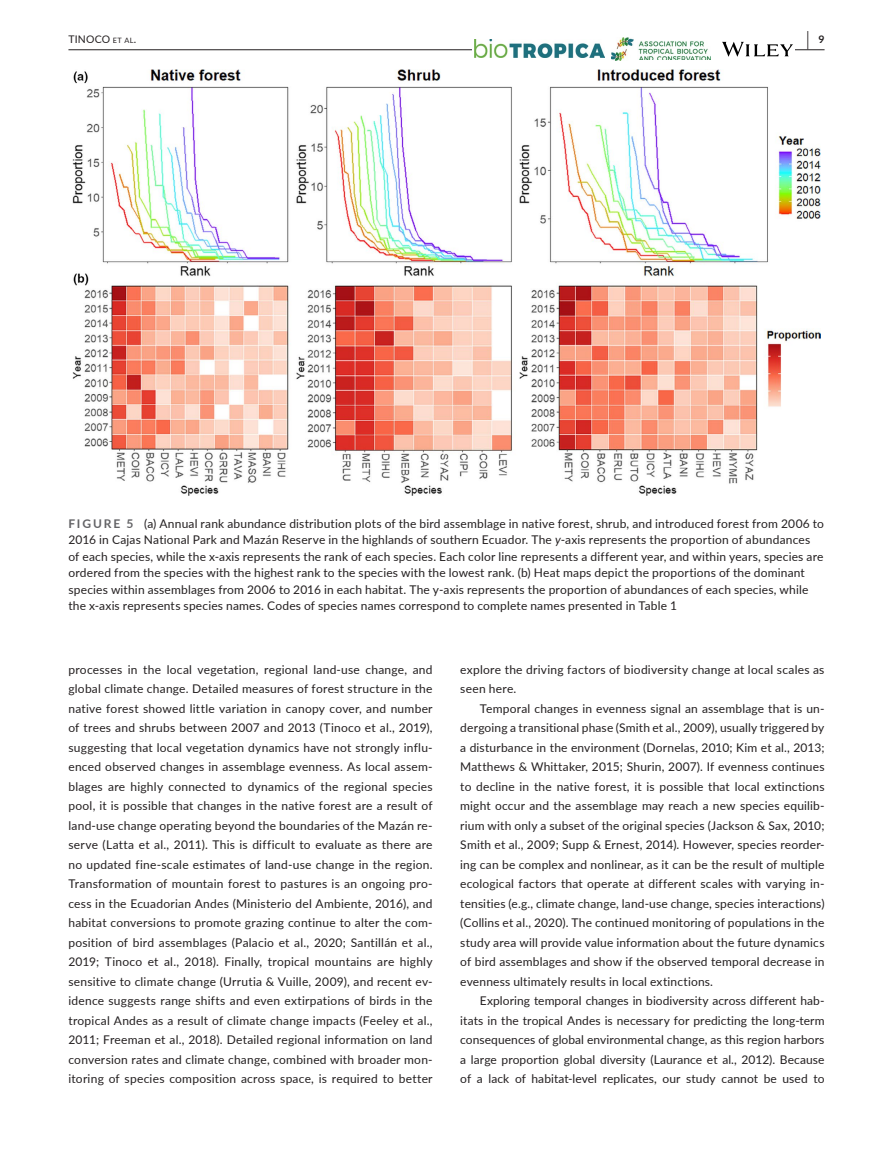
<style>
.page{position:relative;width:893px;height:1174px;background:#fff}
.page>*{position:absolute;margin:0;border:0;box-sizing:border-box;transform-origin:0 0}
.t1{font:700 19.5px "Lato";color:#231f20;scale:.43 1}
.t2{font:12px/19.5px "Lato";letter-spacing:.015em;color:#231f20;text-align:justify}
.t3{font:10.5px "Lato";letter-spacing:.02em;color:#231f20}
.s1{font-size:7.35px}
.s2{font-weight:700;color:#636366}
.s3{font-style:italic}
</style>
<div class="page">
<hr style="left:68px;top:49px;width:756px;height:1px;background:#231f20">
<div style="left:473px;top:35px;width:322px;height:28px;background:#fff"></div>
<img style="left:474px;top:39px;width:130px;height:19px">
<img style="left:638px;top:41px;width:72px;height:19px">
<img style="left:611px;top:38px;width:23px;height:23px">
<svg style="left:722px;top:42px;width:71px;height:15px"></svg>
<img style="left:72px;top:69px;width:749px;height:426px">
<p class="t3" style="left:68px;top:31px;width:69px">TINOCO <span class="s1">et al</span>.</p>
<h1 class="t1" style="left:807px;top:25px;width:43px">| <sup>9</sup></h1>
<p class="t2" style="left:68px;top:514px;width:757px;line-height:16.5px;text-align:left"><span class="s2">FIGURE 5</span> (a) Annual rank abundance distribution plots of the bird assemblage in native forest, shrub, and introduced forest from 2006 to 2016 in Cajas National Park and Mazán Reserve in the highlands of southern Ecuador. The <span class="s3">y</span>-axis represents the proportion of abundances of each species, while the x-axis represents the rank of each species. Each color line represents a different year, and within years, species are ordered from the species with the highest rank to the species with the lowest rank. (b) Heat maps depict the proportions of the dominant species within assemblages from 2006 to 2016 in each habitat. The y-axis represents the proportion of abundances of each species, while the x-axis represents species names. Codes of species names correspond to complete names presented in Table 1</p>
<p class="t2" style="left:68px;top:659px;width:366px">processes in the local vegetation, regional land-use change, and global climate change. Detailed measures of forest structure in the native forest showed little variation in canopy cover, and number of trees and shrubs between 2007 and 2013 (Tinoco et al., 2019), suggesting that local vegetation dynamics have not strongly influ&shy;enced observed changes in assemblage evenness. As local assem&shy;blages are highly connected to dynamics of the regional species pool, it is possible that changes in the native forest are a result of land-use change operating beyond the boundaries of the Mazán re&shy;serve (Latta et al., 2011). This is difficult to evaluate as there are no updated fine-scale estimates of land-use change in the region.<br>Transformation of mountain forest to pastures is an ongoing pro&shy;cess in the Ecuadorian Andes (Ministerio del Ambiente, 2016), and habitat conversions to promote grazing continue to alter the com&shy;position of bird assemblages (Palacio et al., 2020; Santillán et al., 2019; Tinoco et al., 2018). Finally, tropical mountains are highly sensitive to climate change (Urrutia &amp; Vuille, 2009), and recent ev&shy;idence suggests range shifts and even extirpations of birds in the tropical Andes as a result of climate change impacts (Feeley et al., 2011; Freeman et al., 2018). Detailed regional information on land conversion rates and climate change, combined with broader mon&shy;itoring of species composition across space, is required to better</p>
<p class="t2" style="left:460px;top:659px;width:366px">explore the driving factors of biodiversity change at local scales as seen here.</p>
<p class="t2" style="left:460px;top:698px;width:366px;text-indent:20px">Temporal changes in evenness signal an assemblage that is un&shy;dergoing a transitional phase (Smith et al., 2009), usually triggered by a disturbance in the environment (Dornelas, 2010; Kim et al., 2013; Matthews &amp; Whittaker, 2015; Shurin, 2007). If evenness continues to decline in the native forest, it is possible that local extinctions might occur and the assemblage may reach a new species equilib&shy;rium with only a subset of the original species (Jackson &amp; Sax, 2010; Smith et al., 2009; Supp &amp; Ernest, 2014). However, species reorder&shy;ing can be complex and nonlinear, as it can be the result of multiple ecological factors that operate at different scales with varying in&shy;tensities (e.g., climate change, land-use change, species interactions) (Collins et al., 2020). The continued monitoring of populations in the study area will provide value information about the future dynamics of bird assemblages and show if the observed temporal decrease in evenness ultimately results in local extinctions.</p>
<p class="t2" style="left:460px;top:990px;width:366px;text-indent:20px">Exploring temporal changes in biodiversity across different hab&shy;itats in the tropical Andes is necessary for predicting the long-term consequences of global environmental change, as this region harbors a large proportion global diversity (Laurance et al., 2012). Because of a lack of habitat-level replicates, our study cannot be used to</p>
</div>
